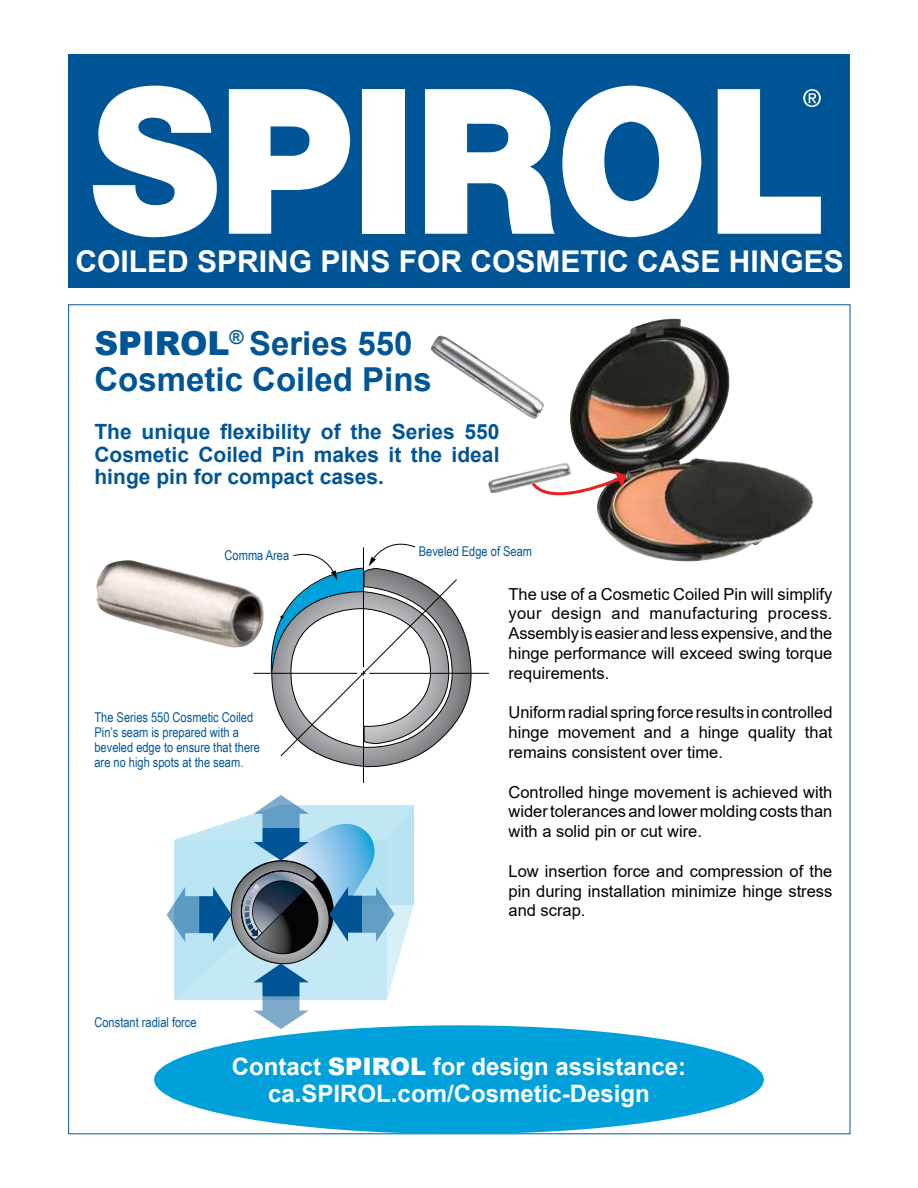
<style>
.page{position:relative;width:918px;height:1188px;background:#fff}
.page>*{position:absolute;margin:0;border:0;box-sizing:border-box;transform-origin:0 0}
.t1{font:700 33px/36px "Arial";color:#005596}
.t2{font:700 30px "Arial";color:#fff}
.t3{font:700 24px/27px "Arial";color:#fff;text-align:center}
.t4{font:700 21px/22.5px "Arial";color:#005596;text-align:justify}
.t5{font:16.5px/19.8px "Arial";color:#000;text-align:justify}
.t6{font:13.5px/15px "Arial Narrow";color:#005596}
.s1{font-weight:900}
</style>
<div class="page">
<img style="left:431px;top:336px;width:113px;height:83px">
<div style="left:68px;top:54px;width:782px;height:234px;background:#005596"></div>
<svg style="left:93px;top:85px;width:124px;height:153px"></svg>
<div style="left:362px;top:89px;width:43px;height:145px;background:#fff"></div>
<svg style="left:425px;top:89px;width:130px;height:145px"></svg>
<svg style="left:562px;top:85px;width:140px;height:153px"></svg>
<svg style="left:229px;top:89px;width:122px;height:145px"></svg>
<svg style="left:718px;top:89px;width:103px;height:145px"></svg>
<div style="left:154px;top:1025px;width:610px;height:109px;background:#00a0da;border-radius:50%"></div>
<img style="left:570px;top:319px;width:244px;height:243px">
<svg style="left:544px;top:471px;width:83px;height:40px"></svg>
<img style="left:488px;top:463px;width:84px;height:30px">
<svg style="left:167px;top:795px;width:247px;height:234px"></svg>
<svg style="left:253px;top:543px;width:236px;height:240px"></svg>
<img style="left:96px;top:560px;width:171px;height:88px">
<h2 class="t2" style="left:75px;top:240px;width:770px">COILED SPRING PINS FOR COSMETIC CASE HINGES</h2>
<h1 class="t1" style="left:94px;top:325px;width:339px"><span class="s1">SPIROL</span><sup>®</sup> Series 550<br>Cosmetic Coiled Pins</h1>
<p class="t4" style="left:94px;top:421px;width:407px">The unique flexibility of the Series 550<br>Cosmetic Coiled Pin makes it the ideal hinge pin for compact cases.</p>
<p class="t6" style="left:225px;top:548px;width:66px">Comma Area</p>
<p class="t6" style="left:419px;top:543px;width:115px">Beveled Edge of Seam</p>
<p class="t6" style="left:94px;top:709px;width:167px">The Series 550 Cosmetic Coiled<br>Pin’s seam is prepared with a beveled edge to ensure that there are no high spots at the seam.</p>
<p class="t6" style="left:94px;top:1014px;width:104px">Constant radial force</p>
<p class="t5" style="left:508px;top:584px;width:326px">The use of a Cosmetic Coiled Pin will simplify your design and manufacturing process.<br>Assembly is easier and less expensive, and the hinge performance will exceed swing torque requirements.</p>
<p class="t5" style="left:508px;top:703px;width:326px">Uniform radial spring force results in controlled hinge movement and a hinge quality that remains consistent over time.</p>
<p class="t5" style="left:508px;top:782px;width:325px">Controlled hinge movement is achieved with wider tolerances and lower molding costs than with a solid pin or cut wire.</p>
<p class="t5" style="left:508px;top:861px;width:325px">Low insertion force and compression of the pin during installation minimize hinge stress and scrap.</p>
<h3 class="t3" style="left:232px;top:1053px;width:456px">Contact <span class="s1">SPIROL</span> for design assistance: ca.SPIROL.com/Cosmetic-Design</h3>
</div>
